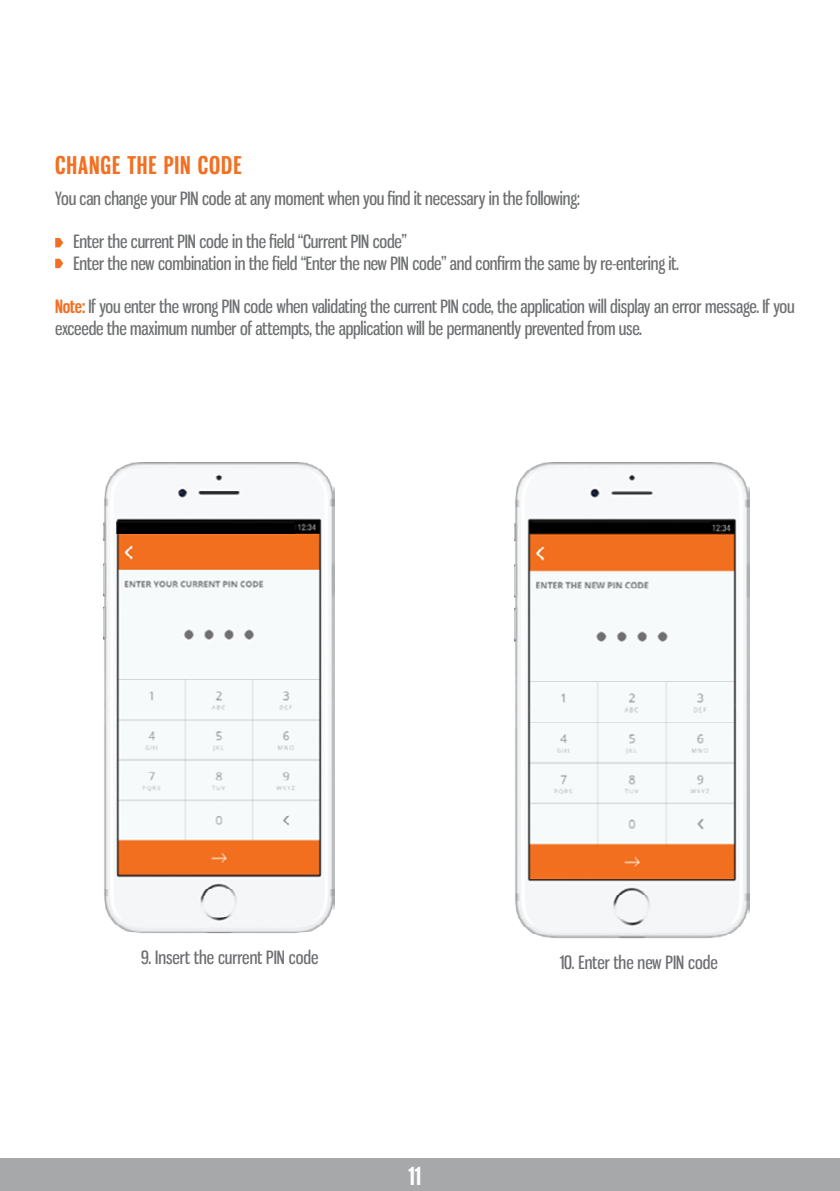
<style>
.page{position:relative;width:840px;height:1191px;background:#fff}
.page>*{position:absolute;margin:0;border:0;box-sizing:border-box;transform-origin:0 0}
.t1{font:700 24px "Gnuolane Rg";letter-spacing:.04em;color:#f36f21}
.t2{font:700 24px "Gnuolane Rg";color:#fff}
.t3{font:18px/21.6px "Gnuolane Rg";letter-spacing:-.01em;color:#6d6f71}
.t4{font:18px "Gnuolane Rg";color:#6d6e71}
.s1{font-weight:700;color:#f36f21}
</style>
<div class="page">
<div style="left:0;top:1158px;width:839px;height:33px;background:#a7a8aa"></div>
<svg style="left:55px;top:238px;width:8px;height:9px"></svg>
<svg style="left:55px;top:259px;width:8px;height:9px"></svg>
<img style="left:103px;top:462px;width:231px;height:472px">
<img style="left:514px;top:462px;width:234px;height:477px">
<h1 class="t1" style="left:55px;top:150px;width:188px">CHANGE THE PIN CODE</h1>
<p class="t3" style="left:55px;top:187px;width:525px">You can change your PIN code at any moment when you find it necessary in the following:</p>
<p class="t3" style="left:73px;top:231px;width:606px">Enter the current PIN code in the field “Current PIN code”<br>Enter the new combination in the field “Enter the new PIN code” and confirm the same by re-entering it.</p>
<p class="t3" style="left:55px;top:295px;width:740px"><span class="s1">Note:</span> If you enter the wrong PIN code when validating the current PIN code, the application will display an error message. If you exceede the maximum number of attempts, the application will be permanently prevented from use.</p>
<p class="t4" style="left:141px;top:947px;width:179px">9. Insert the current PIN code</p>
<p class="t4" style="left:559px;top:951px;width:159px">10. Enter the new PIN code</p>
<h1 class="t2" style="left:408px;top:1161px;width:14px">11</h1>
</div>
